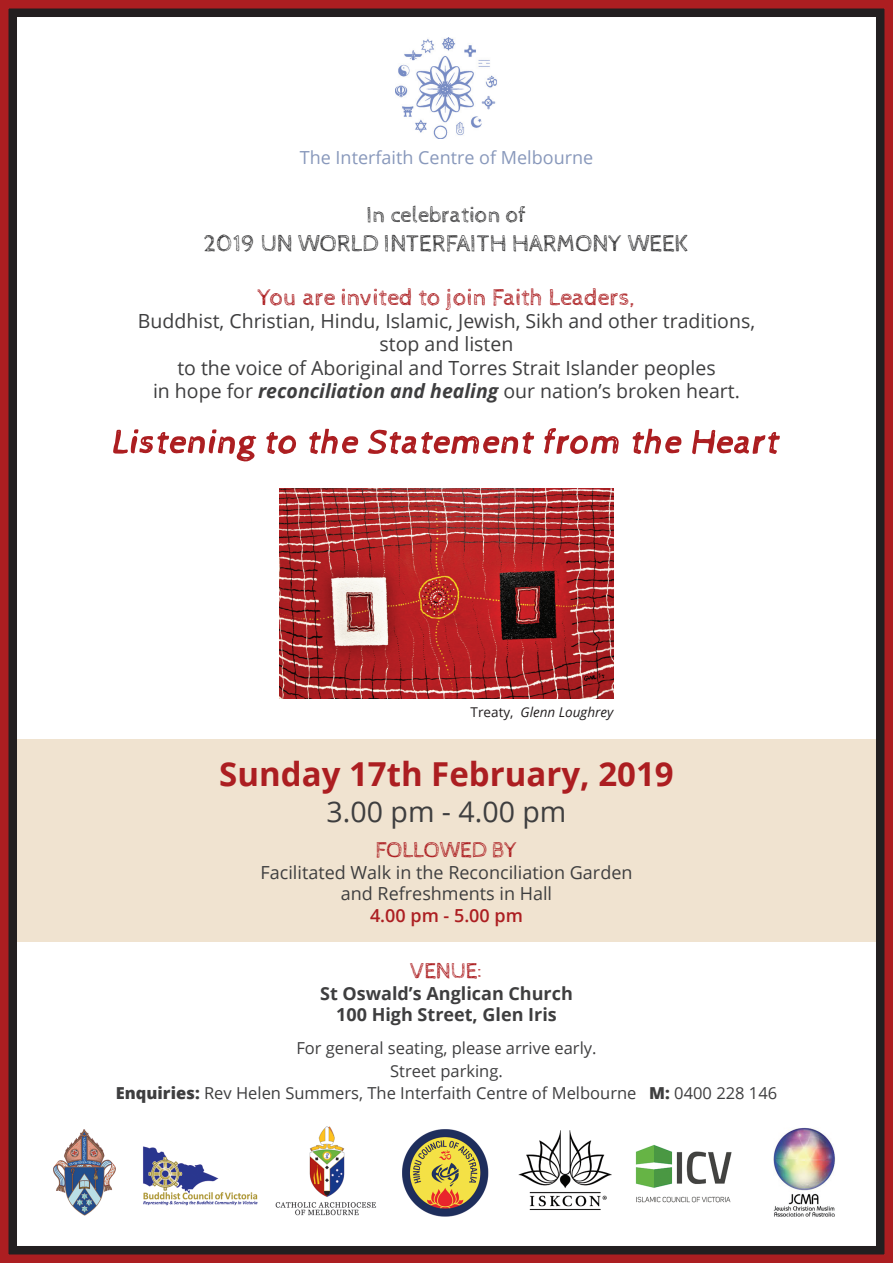
<style>
.page{position:relative;width:893px;height:1263px;background:#fff}
.page>*{position:absolute;margin:0;border:0;box-sizing:border-box;transform-origin:0 0}
.t1{font:700 33px "Open Sans";color:#ac1e21}
.t2{font:28.5px "Open Sans";color:#3e3e3f}
.t3{font:24px "Cabin Sketch";color:#3e3e3f}
.t4{font:24px "Cabin Sketch";color:#ac1e21}
.t5{font:22.5px "Cabin Sketch";color:#ac1e21}
.t6{font:22.5px "Cabin Sketch";color:#3e3e3f}
.t7{font:19.5px/23.4px "Open Sans";color:#3e3e3f;text-align:center}
.t8{font:18px/21.6px "Open Sans";color:#3e3e3f;text-align:center}
.t9{font:700 18px/21.6px "Open Sans";color:#3e3e3f;text-align:center}
.t10{font:18px "Open Sans";color:#8898bb}
.t11{font:600 18px "Open Sans";color:#ac1e21}
.t12{font:16.5px/22.5px "Open Sans";color:#3e3e3f;text-align:center}
.t13{font:italic 13.5px "Open Sans";color:#231f20}
.s1{font-weight:700;font-style:italic}
.s2{font-style:normal}
.s3{font-weight:800}
</style>
<div class="page">
<div style="left:7px;top:739px;width:886px;height:203px;background:#f0e3d0"></div>
<div style="left:0;top:0;width:893px;height:1263px;border:17px solid #231f20"></div>
<div style="left:0;top:0;width:893px;height:1263px;border:9px solid #ac1e21"></div>
<img style="left:395px;top:38px;width:102px;height:100px">
<img style="left:280px;top:488px;width:333px;height:211px">
<svg style="left:633px;top:429px;width:49px;height:25px"></svg>
<svg style="left:266px;top:432px;width:30px;height:22px"></svg>
<svg style="left:368px;top:429px;width:166px;height:25px"></svg>
<svg style="left:309px;top:428px;width:49px;height:26px"></svg>
<svg style="left:544px;top:428px;width:75px;height:26px"></svg>
<svg style="left:692px;top:430px;width:88px;height:24px"></svg>
<svg style="left:113px;top:429px;width:143px;height:33px"></svg>
<img style="left:53px;top:1126px;width:782px;height:91px">
<p class="t10" style="left:300px;top:145px;width:295px">The Interfaith Centre of Melbourne</p>
<p class="t6" style="left:366px;top:203px;width:161px">In celebration of</p>
<p class="t3" style="left:204px;top:230px;width:486px">2019 UN World Interfai th Harmony Week</p>
<p class="t4" style="left:258px;top:284px;width:379px">You are invited to join Faith Leaders,</p>
<p class="t7" style="left:138px;top:309px;width:619px">Buddhist, Christian, Hindu, Islamic, Jewish, Sikh and other traditions, stop and listen<br>to the voice of Aboriginal and Torres Strait Islander peoples<br>in hope for <span class="s1">reconciliation and healing</span> our nation’s broken heart.</p>
<p class="t13" style="left:471px;top:703px;width:144px"><span class="s2">Treaty,</span> Glenn Loughrey</p>
<h1 class="t1" style="left:219px;top:751px;width:456px">Sunday 17th February, 2019</h1>
<h2 class="t2" style="left:327px;top:792px;width:241px">3.00 pm - 4.00 pm</h2>
<p class="t5" style="left:375px;top:837px;width:144px">followed by</p>
<p class="t8" style="left:260px;top:861px;width:373px">Facilitated Walk in the Reconciliation Garden and Refreshments in Hall</p>
<p class="t11" style="left:370px;top:903px;width:154px">4.00 pm - 5.00 pm</p>
<p class="t5" style="left:410px;top:959px;width:74px">VENUE:</p>
<p class="t9" style="left:320px;top:982px;width:254px">St Oswald’s Anglican Church<br>100 High Street, Glen Iris</p>
<p class="t12" style="left:116px;top:1036px;width:663px">For general seating, please arrive early.<br>Street parking.<br><span class="s3">Enquiries:</span> Rev Helen Summers, The Interfaith Centre of Melbourne <span class="s3">M:</span> 0400 228 146</p>
</div>
